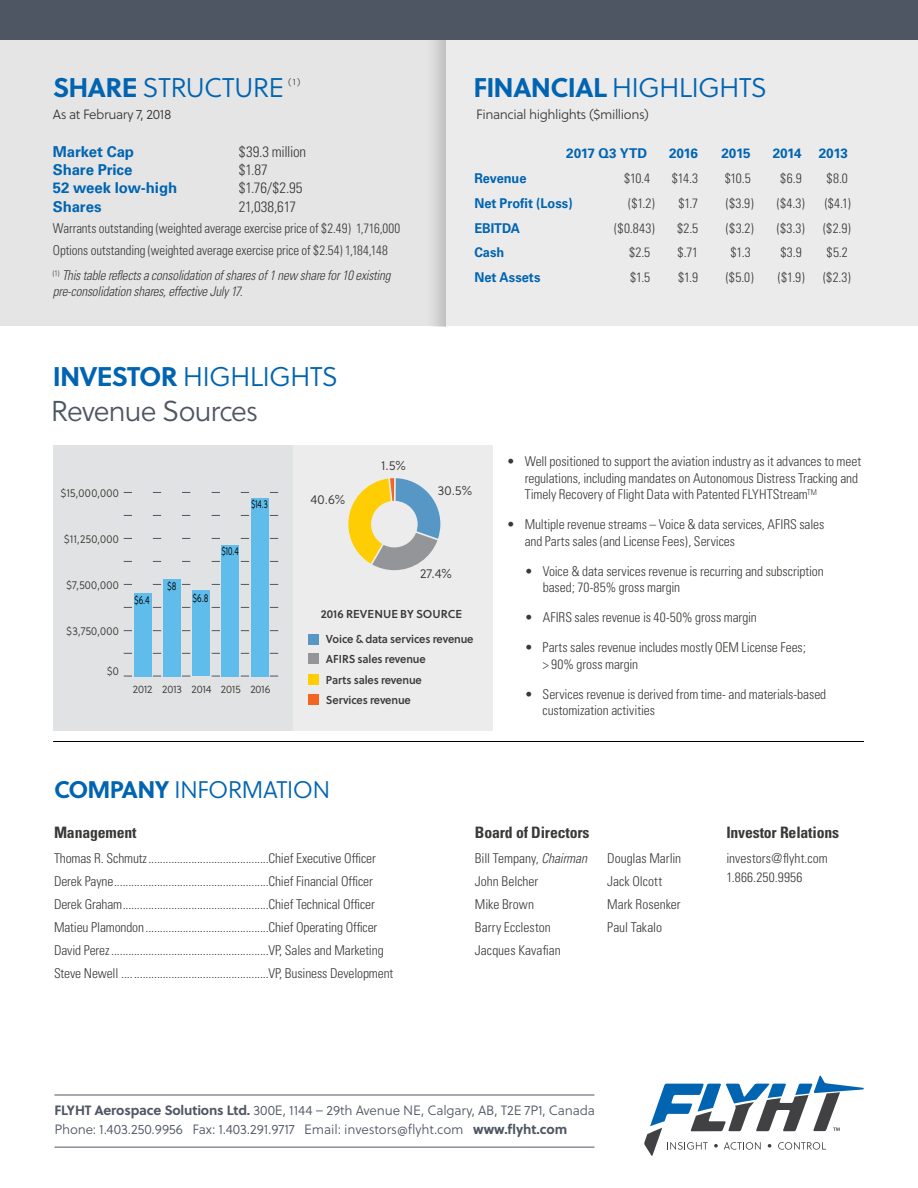
<style>
.page{position:relative;width:918px;height:1188px;background:#fff}
.page>*{position:absolute;margin:0;border:0;box-sizing:border-box;transform-origin:0 0}
.t1{font:300 28.8px "Soleil";letter-spacing:-.04em;color:#4f5663}
.t2{font:300 27px "Soleil";letter-spacing:-.03em;color:#0064b1}
.t3{font:300 24px "Soleil";letter-spacing:-.03em;color:#0064b1}
.t4{font:700 condensed 15.75px "Univers";letter-spacing:-.01em;color:#3b3936}
.t5{font:700 15px "Univers";letter-spacing:-.005em;color:#0064b1}
.t6{font:300 condensed 15px "Univers";letter-spacing:-.02em;color:#3b3936}
.t7{font:300 condensed 13.5px/23.1px "Univers";letter-spacing:-.005em;color:#3b3936}
.t8{font:300 13.5px/18.8px "Soleil";letter-spacing:-.015em;color:#4f5663}
.t9{font:300 condensed 13.5px/21.6px "Univers";letter-spacing:-.005em;color:#3b3936;scale:.96 1}
.t10{font:italic 300 condensed 13.5px/16.2px "Univers";letter-spacing:-.015em;color:#3b3936;scale:.96 1}
.t11{font:300 13.5px "Soleil";letter-spacing:-.03em;color:#3b3936}
.t12{font:700 13.5px "Univers";letter-spacing:-.005em;color:#0064b1;scale:.95 1}
.t13{font:700 13.5px "Univers";letter-spacing:-.005em;color:#0064b1}
.t14{font:300 13.05px "Soleil";color:#3b3936}
.t15{font:600 11.55px/20.5px "Soleil";letter-spacing:-.01em;color:#3b3936;scale:.95 1}
.t16{font:300 11.55px "Soleil";letter-spacing:.03em;color:#3b3936;scale:.95 1}
.t17{font:600 11.55px "Soleil";letter-spacing:-.01em;color:#3b3936}
.t18{font:300 11.55px "Soleil";color:#000;scale:.75 1}
.t19{font:300 11.55px "Soleil";color:#000;scale:.7 1}
.t20{font:300 10.8px "Soleil";letter-spacing:-.025em;color:#3b3936}
.t21{font:300 9px "Soleil";color:#3b3936}
.s1{font-weight:700}
.s2{font-style:italic}
</style>
<div class="page">
<div style="left:285px;top:445px;width:207px;height:285px;background:#ececed"></div>
<div style="left:53px;top:445px;width:240px;height:285px;background:#e1e2e3"></div>
<div style="left:0;top:0;width:918px;height:58px;background:#4f5663"></div>
<hr style="left:53px;top:741px;width:811px;height:1px;background:#000">
<div style="left:0;top:40px;width:424px;height:286px;background:#e5e5e6"></div>
<div style="left:424px;top:40px;width:494px;height:286px;background:#000;opacity:.75"></div>
<div style="left:446px;top:40px;width:472px;height:286px;background:#ebebec"></div>
<hr style="left:54px;top:1095px;width:540px;height:1px;background:#4f5663">
<hr style="left:54px;top:1147px;width:540px;height:1px;background:#4f5663">
<svg style="left:644px;top:1076px;width:220px;height:80px"></svg>
<div style="left:134px;top:593px;width:17px;height:83px;background:#60bdeb"></div>
<div style="left:163px;top:579px;width:18px;height:97px;background:#60bdeb"></div>
<div style="left:192px;top:591px;width:18px;height:85px;background:#60bdeb"></div>
<div style="left:222px;top:545px;width:17px;height:131px;background:#60bdeb"></div>
<div style="left:251px;top:498px;width:18px;height:178px;background:#60bdeb"></div>
<div style="left:308px;top:634px;width:10px;height:10px;background:#5797c6"></div>
<div style="left:308px;top:653px;width:10px;height:10px;background:#939598"></div>
<div style="left:308px;top:674px;width:10px;height:10px;background:#ffcd03"></div>
<div style="left:308px;top:694px;width:10px;height:10px;background:#f26522"></div>
<svg style="left:348px;top:478px;width:92px;height:92px"></svg>
<p class="t21" style="left:288px;top:75px;width:14px">( 1 )</p>
<h2 class="t2" style="left:53px;top:68px;width:233px"><span class="s1">SHARE</span> STRUCTURE</h2>
<h2 class="t2" style="left:474px;top:68px;width:295px"><span class="s1">FINANCIAL</span> HIGHLIGHTS</h2>
<p class="t11" style="left:53px;top:105px;width:120px">As at February 7, 2018</p>
<p class="t5" style="left:53px;top:143px;width:83px">Market Cap</p>
<p class="t6" style="left:239px;top:143px;width:69px">$39.3 million</p>
<p class="t5" style="left:53px;top:161px;width:81px">Share Price</p>
<p class="t6" style="left:239px;top:161px;width:30px">$1.87</p>
<p class="t5" style="left:53px;top:179px;width:126px">52 week low-high</p>
<p class="t6" style="left:239px;top:179px;width:65px">$1.76/$2.95</p>
<p class="t5" style="left:53px;top:198px;width:50px">Shares</p>
<p class="t6" style="left:239px;top:197px;width:59px">21,038,617</p>
<p class="t9" style="left:53px;top:218px;width:363px">Warrants outstanding (weighted average exercise price of $2.49) 1,716,000<br>Options outstanding (weighted average exercise price of $2.54) 1,184,148</p>
<p class="t10" style="left:53px;top:267px;width:353px"><sup>(1)</sup> This table reflects a consolidation of shares of 1 new share for 10 existing pre-consolidation shares, effective July 17.</p>
<h2 class="t2" style="left:53px;top:358px;width:287px"><span class="s1">INVESTOR</span> HIGHLIGHTS</h2>
<h1 class="t1" style="left:51px;top:391px;width:209px">Revenue Sources</h1>
<p class="t11" style="left:476px;top:105px;width:174px">Financial highlights ($millions)</p>
<p class="t13" style="left:566px;top:146px;width:82px">2017 Q3 YTD</p>
<p class="t13" style="left:669px;top:146px;width:31px">2016</p>
<p class="t13" style="left:722px;top:146px;width:31px">2015</p>
<p class="t13" style="left:773px;top:146px;width:30px">2014</p>
<p class="t13" style="left:819px;top:146px;width:31px">2013</p>
<p class="t12" style="left:474px;top:170px;width:56px">Revenue</p>
<p class="t7" style="left:624px;top:167px;width:28px">$10.4</p>
<p class="t7" style="left:672px;top:167px;width:28px">$14.3</p>
<p class="t7" style="left:725px;top:167px;width:28px">$10.5</p>
<p class="t7" style="left:780px;top:167px;width:23px">$6.9</p>
<p class="t7" style="left:826px;top:167px;width:23px">$8.0</p>
<p class="t12" style="left:474px;top:195px;width:105px">Net Profit (Loss)</p>
<p class="t7" style="left:628px;top:192px;width:28px">($1.2)</p>
<p class="t7" style="left:678px;top:192px;width:21px">$1.7</p>
<p class="t7" style="left:726px;top:192px;width:29px">($3.9)</p>
<p class="t7" style="left:777px;top:192px;width:29px">($4.3)</p>
<p class="t7" style="left:825px;top:192px;width:28px">($4.1)</p>
<p class="t12" style="left:474px;top:220px;width:50px">EBITDA</p>
<p class="t7" style="left:614px;top:216px;width:42px">($0.843)</p>
<p class="t7" style="left:677px;top:216px;width:23px">$2.5</p>
<p class="t7" style="left:726px;top:216px;width:29px">($3.2)</p>
<p class="t7" style="left:777px;top:216px;width:29px">($3.3)</p>
<p class="t7" style="left:823px;top:216px;width:29px">($2.9)</p>
<p class="t12" style="left:474px;top:245px;width:33px">Cash</p>
<p class="t7" style="left:629px;top:241px;width:23px">$2.5</p>
<p class="t7" style="left:677px;top:241px;width:22px">$.71</p>
<p class="t7" style="left:731px;top:241px;width:22px">$1.3</p>
<p class="t7" style="left:780px;top:241px;width:23px">$3.9</p>
<p class="t7" style="left:826px;top:241px;width:23px">$5.2</p>
<p class="t12" style="left:474px;top:269px;width:71px">Net Assets</p>
<p class="t7" style="left:630px;top:266px;width:21px">$1.5</p>
<p class="t7" style="left:678px;top:266px;width:22px">$1.9</p>
<p class="t7" style="left:726px;top:266px;width:30px">($5.0)</p>
<p class="t7" style="left:778px;top:266px;width:28px">($1.9)</p>
<p class="t7" style="left:823px;top:266px;width:29px">($2.3)</p>
<p class="t16" style="left:61px;top:485px;width:63px">$15,000,000</p>
<p class="t16" style="left:64px;top:530px;width:59px">$11,250,000</p>
<p class="t16" style="left:66px;top:576px;width:57px">$7,500,000</p>
<p class="t16" style="left:66px;top:622px;width:57px">$3,750,000</p>
<p class="t16" style="left:107px;top:663px;width:14px">$0</p>
<p class="t18" style="left:134px;top:592px;width:22px">$6.4</p>
<p class="t18" style="left:167px;top:578px;width:14px">$8</p>
<p class="t19" style="left:251px;top:496px;width:26px">$14.3</p>
<p class="t19" style="left:221px;top:543px;width:26px">$10.4</p>
<p class="t18" style="left:193px;top:589px;width:23px">$6.8</p>
<p class="t20" style="left:133px;top:681px;width:139px">2012 2013 2014 2015 2016</p>
<p class="t14" style="left:310px;top:491px;width:37px">40.6%</p>
<p class="t14" style="left:381px;top:457px;width:27px">1.5%</p>
<p class="t14" style="left:438px;top:482px;width:36px">30.5%</p>
<p class="t14" style="left:420px;top:564px;width:34px">27.4%</p>
<p class="t17" style="left:321px;top:605px;width:143px">2016 REVENUE BY SOURCE</p>
<p class="t15" style="left:326px;top:628px;width:157px">Voice &amp; data services revenue<br>AFIRS sales revenue<br>Parts sales revenue<br>Services revenue</p>
<p class="t7" style="left:525px;top:453px;width:338px;line-height:16.5px;text-indent:-18px">• Well positioned to support the aviation industry as it advances to meet regulations, including mandates on Autonomous Distress Tracking and<br>Timely Recovery of Flight Data with Patented FLYHTStream<sup>TM</sup></p>
<p class="t7" style="left:525px;top:516px;width:301px;line-height:16.5px;text-indent:-18px">• Multiple revenue streams – Voice &amp; data services, AFIRS sales and Parts sales (and License Fees), Services</p>
<p class="t7" style="left:543px;top:563px;width:283px;line-height:16.5px;text-indent:-18px">• Voice &amp; data services revenue is recurring and subscription based; 70-85% gross margin</p>
<p class="t7" style="left:525px;top:606px;width:234px">• AFIRS sales revenue is 40-50% gross margin</p>
<p class="t7" style="left:543px;top:639px;width:265px;line-height:16.5px;text-indent:-18px">• Parts sales revenue includes mostly OEM License Fees; &gt; 90% gross margin</p>
<p class="t7" style="left:543px;top:686px;width:285px;line-height:16.5px;text-indent:-18px">• Services revenue is derived from time- and materials-based customization activities</p>
<h3 class="t3" style="left:54px;top:773px;width:278px"><span class="s1">COMPANY</span> INFORMATION</h3>
<p class="t4" style="left:54px;top:822px;width:84px">Management</p>
<p class="t4" style="left:475px;top:822px;width:116px">Board of Directors</p>
<p class="t4" style="left:726px;top:822px;width:114px">Investor Relations</p>
<p class="t7" style="left:54px;top:847px;width:341px">Thomas R. Schmutz..........................................Chief Executive Officer Derek Payne......................................................Chief Financial Officer Derek Graham...................................................Chief Technical Officer Matieu Plamondon...........................................Chief Operating Officer David Perez.......................................................VP, Sales and Marketing Steve Newell ...................................................VP, Business Development</p>
<p class="t7" style="left:726px;top:849px;width:103px;line-height:18.8px">investors@flyht.com<br>1.866.250.9956</p>
<p class="t7" style="left:475px;top:847px;width:114px">Bill Tempany, <span class="s2">Chairman<br></span>John Belcher<br>Mike Brown<br>Barry Eccleston<br>Jacques Kavafian</p>
<p class="t7" style="left:607px;top:847px;width:76px">Douglas Marlin<br>Jack Olcott<br>Mark Rosenker<br>Paul Takalo</p>
<p class="t8" style="left:54px;top:1101px;width:542px"><span class="s1">FLYHT Aerospace Solutions Ltd.</span> 300E, 1144 – 29th Avenue NE, Calgary, AB, T2E 7P1, Canada<br>Phone: 1.403.250.9956 Fax: 1.403.291.9717 Email: investors@flyht.com <span class="s1">www.flyht.com</span></p>
</div>
